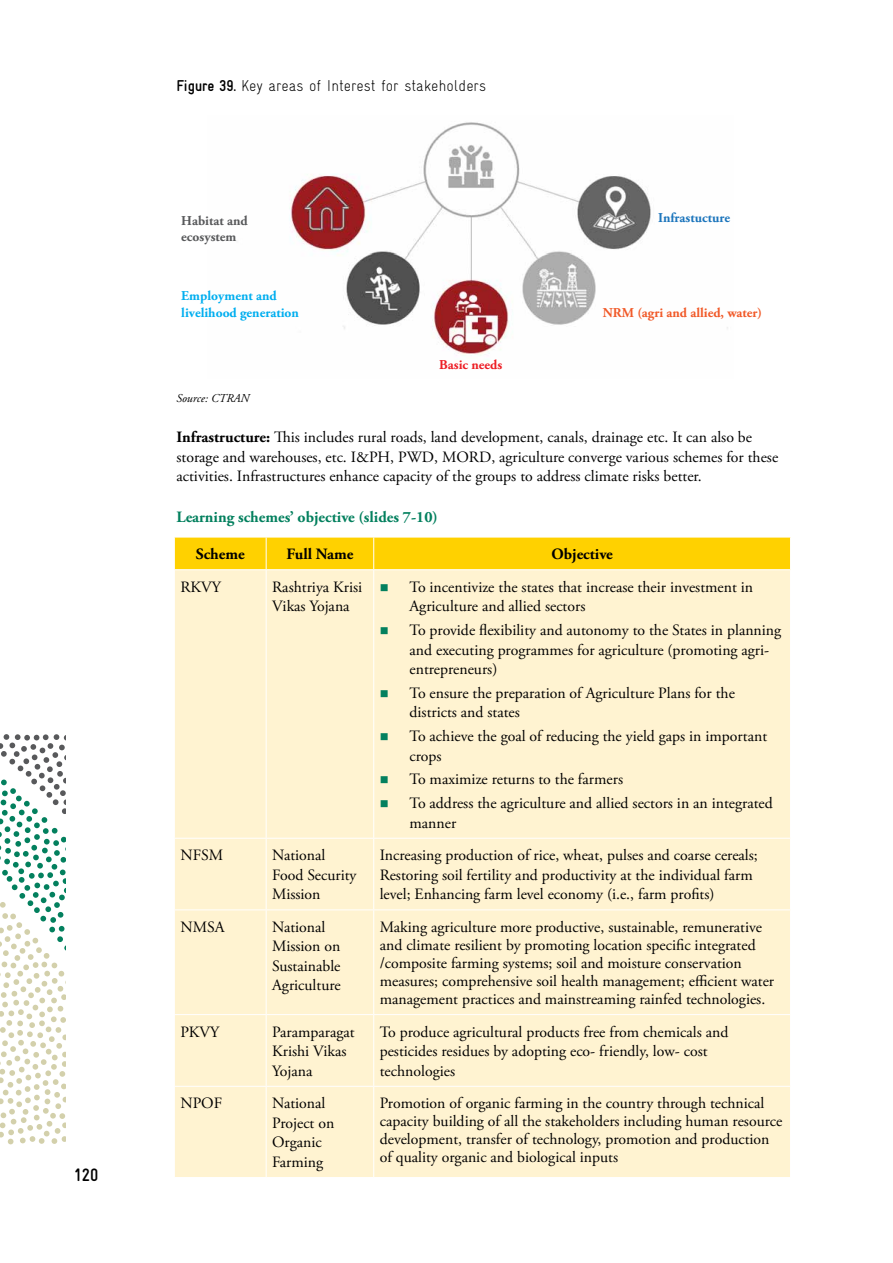
<style>
.page{position:relative;width:893px;height:1263px;background:#fff}
.page>*{position:absolute;margin:0;border:0;box-sizing:border-box;transform-origin:0 0}
.t1{font:700 condensed 18px "Gravur";color:#000}
.t2{font:15.75px/19.5px "Adobe Garamond Pro";color:#000}
.t3{font:300 condensed 15.75px "Gravur";color:#000}
.t4{font:700 15.75px "Adobe Garamond Pro";color:#03805e}
.t5{font:700 15.75px "Adobe Garamond Pro";color:#000}
.t6{font:700 13.5px/16.2px "Adobe Garamond Pro";color:#00aeef}
.t7{font:700 13.5px "Adobe Garamond Pro";color:#f15a29}
.t8{font:700 13.5px/16.2px "Adobe Garamond Pro";color:#58595b}
.t9{font:700 13.5px "Adobe Garamond Pro";color:#1c75bc}
.t10{font:700 13.5px "Adobe Garamond Pro";color:#ed1d24}
.t11{font:italic 12px "Adobe Garamond Pro";color:#000}
.s1{font-weight:700}
</style>
<div class="page">
<svg style="left:0;top:734px;width:66px;height:410px"></svg>
<img style="left:289px;top:122px;width:439px;height:234px">
<div style="left:175px;top:538px;width:615px;height:31px;background:#ffd100"></div>
<div style="left:175px;top:570px;width:615px;height:607px;background:#fff3d1"></div>
<hr style="left:266px;top:537px;width:1px;height:32px;background:#fff">
<hr style="left:373px;top:537px;width:1px;height:32px;background:#fff">
<hr style="left:266px;top:570px;width:1px;height:268px;background:#fff">
<hr style="left:373px;top:570px;width:1px;height:268px;background:#fff">
<hr style="left:174px;top:838px;width:92px;height:1px;background:#fff">
<hr style="left:266px;top:838px;width:108px;height:1px;background:#fff">
<hr style="left:266px;top:838px;width:1px;height:71px;background:#fff">
<hr style="left:374px;top:838px;width:417px;height:1px;background:#fff">
<hr style="left:373px;top:838px;width:1px;height:71px;background:#fff">
<hr style="left:174px;top:909px;width:92px;height:1px;background:#fff">
<hr style="left:266px;top:909px;width:108px;height:1px;background:#fff">
<hr style="left:266px;top:910px;width:1px;height:104px;background:#fff">
<hr style="left:374px;top:909px;width:417px;height:1px;background:#fff">
<hr style="left:373px;top:910px;width:1px;height:104px;background:#fff">
<hr style="left:174px;top:1014px;width:92px;height:1px;background:#fff">
<hr style="left:266px;top:1014px;width:108px;height:1px;background:#fff">
<hr style="left:266px;top:1015px;width:1px;height:71px;background:#fff">
<hr style="left:374px;top:1014px;width:417px;height:1px;background:#fff">
<hr style="left:373px;top:1015px;width:1px;height:71px;background:#fff">
<hr style="left:174px;top:1086px;width:92px;height:1px;background:#fff">
<hr style="left:266px;top:1086px;width:108px;height:1px;background:#fff">
<hr style="left:266px;top:1087px;width:1px;height:90px;background:#fff">
<hr style="left:374px;top:1086px;width:417px;height:1px;background:#fff">
<hr style="left:373px;top:1087px;width:1px;height:90px;background:#fff">
<svg style="left:381px;top:584px;width:7px;height:7px"></svg>
<svg style="left:381px;top:627px;width:7px;height:7px"></svg>
<svg style="left:381px;top:690px;width:7px;height:7px"></svg>
<svg style="left:381px;top:733px;width:7px;height:7px"></svg>
<svg style="left:381px;top:776px;width:7px;height:7px"></svg>
<svg style="left:381px;top:800px;width:7px;height:7px"></svg>
<p class="t1" style="left:74px;top:1165px;width:26px">120</p>
<p class="t3" style="left:176px;top:76px;width:311px"><span class="s1">Figure 39.</span> Key areas of Interest for stakeholders</p>
<p class="t8" style="left:181px;top:213px;width:68px">Habitat and ecosystem</p>
<p class="t6" style="left:181px;top:288px;width:119px">Employment and livelihood generation</p>
<p class="t10" style="left:439px;top:357px;width:64px">Basic needs</p>
<p class="t9" style="left:658px;top:210px;width:74px">Infrastucture</p>
<p class="t7" style="left:603px;top:305px;width:161px">NRM (agri and allied, water)</p>
<p class="t11" style="left:176px;top:391px;width:74px">Source: CTRAN</p>
<p class="t2" style="left:176px;top:428px;width:603px"><span class="s1">Infrastructure:</span> This includes rural roads, land development, canals, drainage etc. It can also be storage and warehouses, etc. I&amp;PH, PWD, MORD, agriculture converge various schemes for these activities. Infrastructures enhance capacity of the groups to address climate risks better.</p>
<p class="t4" style="left:176px;top:508px;width:263px">Learning schemes’ objective (slides 7-10)</p>
<p class="t5" style="left:196px;top:545px;width:51px">Scheme</p>
<p class="t5" style="left:286px;top:545px;width:69px">Full Name</p>
<p class="t5" style="left:552px;top:545px;width:63px">Objective</p>
<p class="t2" style="left:180px;top:578px;width:42px">RKVY</p>
<p class="t2" style="left:272px;top:578px;width:92px">Rashtriya Krisi<br>Vikas Yojana</p>
<p class="t2" style="left:409px;top:578px;width:345px">To incentivize the states that increase their investment in<br>Agriculture and allied sectors</p>
<p class="t2" style="left:409px;top:621px;width:373px">To provide flexibility and autonomy to the States in planning and executing programmes for agriculture (promoting agri&shy;entrepreneurs)</p>
<p class="t2" style="left:409px;top:684px;width:327px">To ensure the preparation of Agriculture Plans for the districts and states</p>
<p class="t2" style="left:409px;top:727px;width:359px">To achieve the goal of reducing the yield gaps in important crops</p>
<p class="t2" style="left:409px;top:768px;width:365px;line-height:23.7px">To maximize returns to the farmers<br>To address the agriculture and allied sectors in an integrated</p>
<p class="t2" style="left:409px;top:813px;width:48px">manner</p>
<p class="t2" style="left:180px;top:846px;width:44px">NFSM</p>
<p class="t2" style="left:272px;top:846px;width:86px">National<br>Food Security<br>Mission</p>
<p class="t2" style="left:380px;top:846px;width:380px">Increasing production of rice, wheat, pulses and coarse cereals;<br>Restoring soil fertility and productivity at the individual farm level; Enhancing farm level economy (i.e., farm profits)</p>
<p class="t2" style="left:180px;top:918px;width:46px">NMSA</p>
<p class="t2" style="left:272px;top:918px;width:70px">National<br>Mission on<br>Sustainable<br>Agriculture</p>
<p class="t2" style="left:380px;top:918px;width:396px;line-height:18px">Making agriculture more productive, sustainable, remunerative and climate resilient by promoting location specific integrated /composite farming systems; soil and moisture conservation measures; comprehensive soil health management; efficient water management practices and mainstreaming rainfed technologies.</p>
<p class="t2" style="left:180px;top:1022px;width:40px">PKVY</p>
<p class="t2" style="left:272px;top:1022px;width:84px">Paramparagat<br>Krishi Vikas<br>Yojana</p>
<p class="t2" style="left:380px;top:1022px;width:350px">To produce agricultural products free from chemicals and pesticides residues by adopting eco- friendly, low- cost technologies</p>
<p class="t2" style="left:180px;top:1094px;width:43px">NPOF</p>
<p class="t2" style="left:272px;top:1094px;width:64px">National<br>Project on<br>Organic<br>Farming</p>
<p class="t2" style="left:380px;top:1095px;width:404px;line-height:18px">Promotion of organic farming in the country through technical capacity building of all the stakeholders including human resource development, transfer of technology, promotion and production of quality organic and biological inputs</p>
</div>
